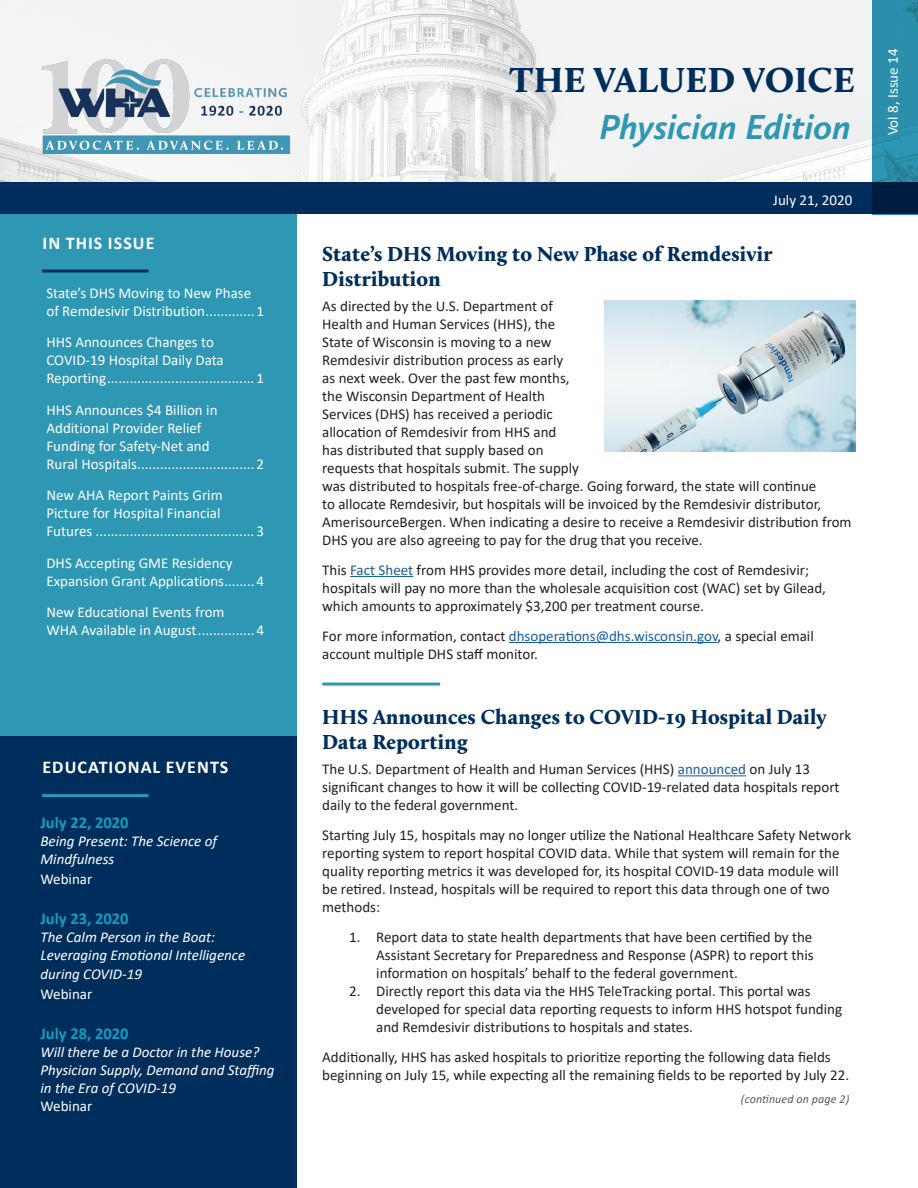
<style>
.page{position:relative;width:918px;height:1188px;background:#fff}
.page>*{position:absolute;margin:0;border:0;box-sizing:border-box;transform-origin:0 0}
.Body_Copy{font:italic 700 36px "Calluna Sans";color:#2e97b4}
.t1{font:900 36px "Calluna";letter-spacing:.015em;color:#002e5c}
.Headline{font:900 21px/25.2px "Calluna";letter-spacing:.01em;color:#002e5c}
.t2{font:700 18px "Calibri";letter-spacing:.06em;color:#fff}
.t3{font:700 16.5px "Calibri";color:#149dbf}
.Body_Copy-2{font:15px/18px "Calibri";color:#231f20}
.t4{font:15px/18px "Calibri";color:#fff}
.t5{font:italic 15px/18px "Calibri";color:#fff}
.Continued{font:italic 12px "Calibri";letter-spacing:.01em;color:#57585a}
.s1{color:#175d9e}
</style>
<div class="page">
<img style="left:0;top:0;width:873px;height:183px">
<img style="left:39px;top:56px;width:253px;height:97px">
<div style="left:0;top:183px;width:918px;height:31px;background:#002e5c"></div>
<svg style="left:873px;top:0;width:45px;height:214px;background:#247d9a"></svg>
<div style="left:0;top:214px;width:297px;height:523px;background:#2e97b4"></div>
<div style="left:0;top:737px;width:297px;height:451px;background:#002e5c"></div>
<hr style="left:42px;top:270px;width:106px;height:3px;background:#002e5c">
<hr style="left:42px;top:794px;width:106px;height:3px;background:#2e97b4">
<hr style="left:350px;top:576px;width:63px;height:1px;background:#175d9e">
<hr style="left:509px;top:642px;width:209px;height:1px;background:#175d9e">
<hr style="left:678px;top:775px;width:68px;height:1px;background:#175d9e">
<hr style="left:322px;top:683px;width:118px;height:3px;background:#2e97b4">
<img style="left:605px;top:301px;width:250px;height:150px">
<p class="t2" style="left:42px;top:230px;width:114px">IN THIS ISSUE</p>
<p class="t4" style="left:46px;top:283px;width:219px">State’s DHS Moving to New Phase of Remdesivir Distribution.............1</p>
<p class="t4" style="left:46px;top:333px;width:219px">HHS Announces Changes to<br>COVID-19 Hospital Daily Data<br>Reporting.......................................1</p>
<p class="t4" style="left:46px;top:400px;width:219px">HHS Announces $4 Billion in Additional Provider Relief<br>Funding for Safety-Net and<br>Rural Hospitals...............................2</p>
<p class="t4" style="left:46px;top:486px;width:219px">New AHA Report Paints Grim<br>Picture for Hospital Financial<br>Futures .......................................... 3</p>
<p class="t4" style="left:46px;top:553px;width:219px">DHS Accepting GME Residency<br>Expansion Grant Applications........4</p>
<p class="t4" style="left:46px;top:603px;width:219px">New Educational Events from<br>WHA Available in August...............4</p>
<p class="t2" style="left:42px;top:755px;width:188px">EDUCATIONAL EVENTS</p>
<p class="t3" style="left:40px;top:811px;width:90px">July 22, 2020</p>
<p class="t5" style="left:40px;top:832px;width:178px">Being Present: The Science of<br>Mindfulness</p>
<p class="t4" style="left:40px;top:870px;width:53px">Webinar</p>
<p class="t3" style="left:40px;top:906px;width:90px">July 23, 2020</p>
<p class="t5" style="left:40px;top:927px;width:206px">The Calm Person in the Boat:<br>Leveraging Emotional Intelligence</p>
<p class="t5" style="left:40px;top:965px;width:103px">during COVID-19</p>
<p class="t4" style="left:40px;top:985px;width:53px">Webinar</p>
<p class="t3" style="left:40px;top:1022px;width:90px">July 28, 2020</p>
<p class="t5" style="left:40px;top:1042px;width:236px">Will there be a Doctor in the House?<br>Physician Supply, Demand and Staffing in the Era of COVID-19</p>
<p class="t4" style="left:40px;top:1096px;width:53px">Webinar</p>
<p class="t1" style="left:510px;top:57px;width:347px">THE VALUED VOICE</p>
<p class="Body_Copy" style="left:599px;top:105px;width:253px">Physician Edition</p>
<p class="t4" style="left:773px;top:191px;width:81px">July 21, 2020</p>
<p class="Headline" style="left:322px;top:241px;width:452px">State’s DHS Moving to New Phase of Remdesivir<br>Distribution</p>
<p class="Body_Copy-2" style="left:322px;top:296px;width:531px">As directed by the U.S. Department of<br>Health and Human Services (HHS), the<br>State of Wisconsin is moving to a new<br>Remdesivir distribution process as early<br>as next week. Over the past few months,<br>the Wisconsin Department of Health<br>Services (DHS) has received a periodic<br>allocation of Remdesivir from HHS and<br>has distributed that supply based on<br>requests that hospitals submit. The supply<br>was distributed to hospitals free-of-charge. Going forward, the state will continue<br>to allocate Remdesivir, but hospitals will be invoiced by the Remdesivir distributor, AmerisourceBergen. When indicating a desire to receive a Remdesivir distribution from DHS you are also agreeing to pay for the drug that you receive.</p>
<p class="Body_Copy-2" style="left:322px;top:560px;width:505px">This <span class="s1">Fact Sheet</span> from HHS provides more detail, including the cost of Remdesivir; hospitals will pay no more than the wholesale acquisition cost (WAC) set by Gilead, which amounts to approximately $3,200 per treatment course.</p>
<p class="Body_Copy-2" style="left:322px;top:626px;width:493px">For more information, contact <span class="s1">dhsoperations@dhs.wisconsin.gov</span>, a special email account multiple DHS staff monitor.</p>
<p class="Headline" style="left:322px;top:704px;width:506px">HHS Announces Changes to COVID-19 Hospital Daily<br>Data Reporting</p>
<p class="Body_Copy-2" style="left:322px;top:760px;width:519px">The U.S. Department of Health and Human Services (HHS) <span class="s1">announced</span> on July 13 significant changes to how it will be collecting COVID-19-related data hospitals report daily to the federal government.</p>
<p class="Body_Copy-2" style="left:322px;top:826px;width:530px">Starting July 15, hospitals may no longer utilize the National Healthcare Safety Network reporting system to report hospital COVID data. While that system will remain for the quality reporting metrics it was developed for, its hospital COVID-19 data module will be retired. Instead, hospitals will be required to report this data through one of two methods:</p>
<p class="Body_Copy-2" style="left:376px;top:928px;width:439px;text-align:justify;text-indent:-27px">1. Report data to state health departments that have been certified by the Assistant Secretary for Preparedness and Response (ASPR) to report this information on hospitals’ behalf to the federal government.</p>
<p class="Body_Copy-2" style="left:376px;top:982px;width:467px;text-indent:-27px">2. Directly report this data via the HHS TeleTracking portal. This portal was developed for special data reporting requests to inform HHS hotspot funding and Remdesivir distributions to hospitals and states.</p>
<p class="Body_Copy-2" style="left:322px;top:1048px;width:528px">Additionally, HHS has asked hospitals to prioritize reporting the following data fields beginning on July 15, while expecting all the remaining fields to be reported by July 22.</p>
<p class="Continued" style="left:741px;top:1090px;width:110px">(continued on page 2)</p>
<p class="t4" style="left:884px;top:135px;width:88px;rotate:-90deg">Vol 8, Issue 14</p>
</div>
